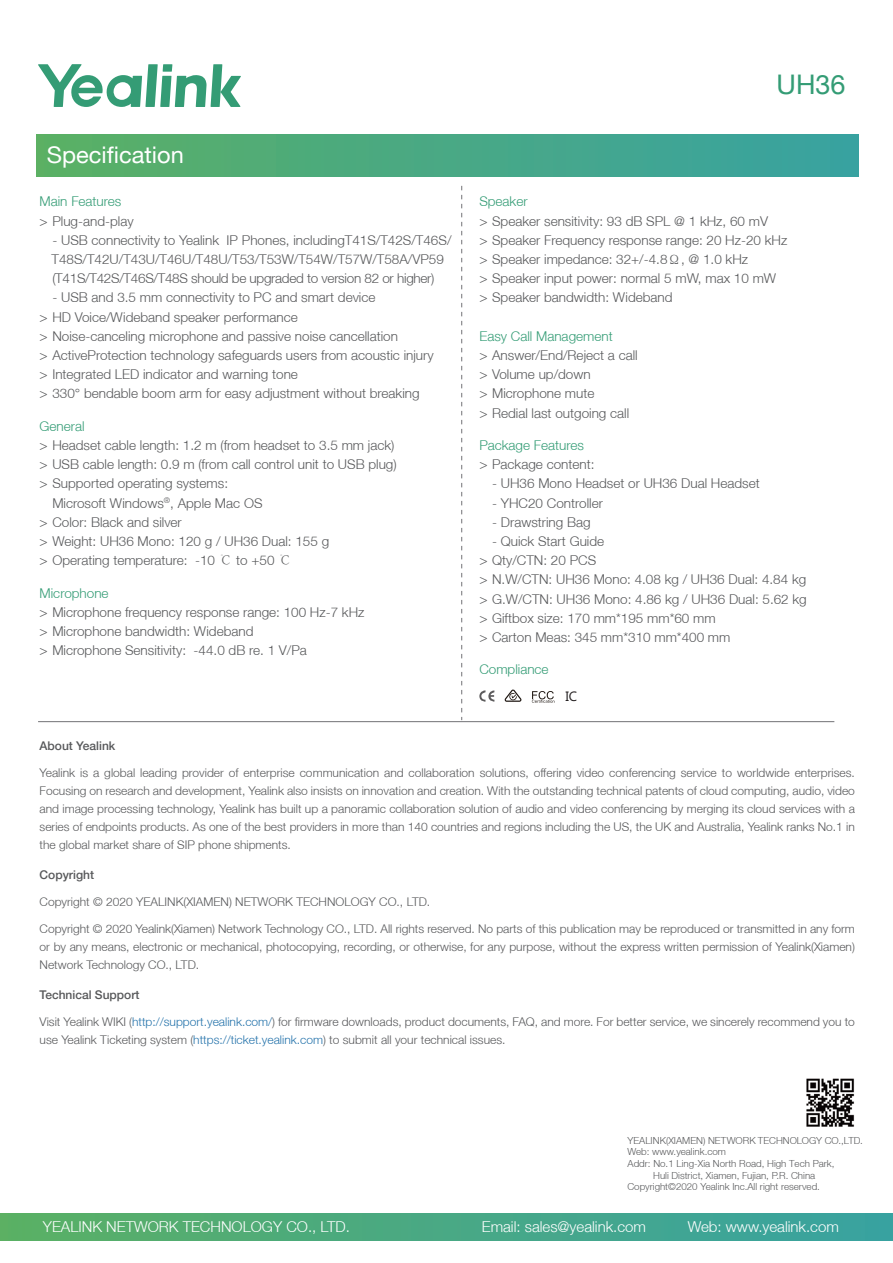
<style>
.page{position:relative;width:893px;height:1263px;background:#fff}
.page>*{position:absolute;margin:0;border:0;box-sizing:border-box;transform-origin:0 0}
.t1{font:27px "Helvetica Neue LT";color:#349c75}
.t2{font:22.95px "Helvetica Neue LT";color:#fff}
.t3{font:300 15px "Helvetica Neue LT";color:#fff}
.t4{font:300 13.5px/19.2px "Helvetica Neue LT";color:#57585a}
.t5{font:300 13.5px "Helvetica Neue LT";color:#349c75}
.t6{font:13.5px "Microsoft Phags Pa";color:#231f20}
.t7{font:300 12px/18px "Helvetica Neue LT";color:#57585a;text-align:justify}
.t8{font:500 12px "Helvetica Neue LT";color:#57585a}
.t9{font:300 9.75px "Helvetica Neue LT";color:#595a5c}
.s1{font-family:"Adobe Song Std"}
.s2{color:#2372aa}
</style>
<div class="page">
<img style="left:806px;top:1078px;width:49px;height:48px">
<svg style="left:479px;top:690px;width:15px;height:12px"></svg>
<svg style="left:504px;top:689px;width:17px;height:13px"></svg>
<svg style="left:532px;top:691px;width:22px;height:12px"></svg>
<hr style="left:38px;top:721px;width:796px;height:1px;background:#727276">
<svg style="left:461px;top:186px;width:1px;height:534px"></svg>
<div style="left:0;top:1213px;width:893px;height:27px;background:linear-gradient(to right,#5ab065,#38a2a2)"></div>
<svg style="left:38px;top:64px;width:203px;height:43px"></svg>
<div style="left:37px;top:135px;width:822px;height:42px;background:linear-gradient(to right,#5ab065,#38a2a2)"></div>
<h2 class="t2" style="left:47px;top:141px;width:139px">Specification</h2>
<p class="t5" style="left:40px;top:193px;width:83px">Main Features</p>
<p class="t4" style="left:40px;top:211px;width:96px">&gt; Plug-and-play</p>
<p class="t4" style="left:52px;top:230px;width:401px">- USB connectivity to Yealink IP Phones, includingT41S/T42S/T46S/<br>T48S/T42U/T43U/T46U/T48U/T53/T53W/T54W/T57W/T58A/VP59 (T41S/T42S/T46S/T48S should be upgraded to version 82 or higher)</p>
<p class="t4" style="left:40px;top:288px;width:396px;text-indent:13px">- USB and 3.5 mm connectivity to PC and smart device<br>&gt; HD Voice/Wideband speaker performance<br>&gt; Noise-canceling microphone and passive noise cancellation<br>&gt; ActiveProtection technology safeguards users from acoustic injury &gt; Integrated LED indicator and warning tone<br>&gt; 330° bendable boom arm for easy adjustment without breaking</p>
<p class="t5" style="left:40px;top:418px;width:47px">General</p>
<p class="t4" style="left:40px;top:435px;width:356px">&gt; Headset cable length: 1.2 m (from headset to 3.5 mm jack)</p>
<p class="t4" style="left:40px;top:455px;width:359px">&gt; USB cable length: 0.9 m (from call control unit to USB plug)</p>
<p class="t4" style="left:40px;top:474px;width:190px">&gt; Supported operating systems:</p>
<p class="t4" style="left:52px;top:493px;width:212px">Microsoft Windows<sup>®</sup>, Apple Mac OS</p>
<p class="t4" style="left:40px;top:512px;width:144px">&gt; Color: Black and silver</p>
<p class="t4" style="left:40px;top:531px;width:291px">&gt; Weight: UH36 Mono: 120 g / UH36 Dual: 155 g</p>
<p class="t4" style="left:40px;top:551px;width:254px">&gt; Operating temperature: -10 <span class="s1">℃</span> to +50 <span class="s1">℃</span></p>
<p class="t5" style="left:40px;top:585px;width:71px">Microphone</p>
<p class="t4" style="left:40px;top:602px;width:326px">&gt; Microphone frequency response range: 100 Hz-7 kHz &gt; Microphone bandwidth: Wideband<br>&gt; Microphone Sensitivity: -44.0 dB re. 1 V/Pa</p>
<h1 class="t1" style="left:777px;top:69px;width:71px">UH36</h1>
<p class="t5" style="left:479px;top:193px;width:50px">Speaker</p>
<p class="t4" style="left:479px;top:211px;width:309px">&gt; Speaker sensitivity: 93 dB SPL @ 1 kHz, 60 mV<br>&gt; Speaker Frequency response range: 20 Hz-20 kHz &gt; Speaker impedance: 32+/-4.8<span class="s1">Ω</span>, @ 1.0 kHz<br>&gt; Speaker input power: normal 5 mW, max 10 mW &gt; Speaker bandwidth: Wideband</p>
<p class="t5" style="left:479px;top:328px;width:135px">Easy Call Management</p>
<p class="t4" style="left:479px;top:345px;width:160px">&gt; Answer/End/Reject a call &gt; Volume up/down<br>&gt; Microphone mute<br>&gt; Redial last outgoing call</p>
<p class="t5" style="left:479px;top:437px;width:106px">Package Features</p>
<p class="t4" style="left:479px;top:454px;width:117px">&gt; Package content:</p>
<p class="t4" style="left:492px;top:474px;width:269px">- UH36 Mono Headset or UH36 Dual Headset</p>
<p class="t4" style="left:492px;top:493px;width:112px">- YHC20 Controller</p>
<p class="t4" style="left:492px;top:512px;width:100px">- Drawstring Bag</p>
<p class="t4" style="left:479px;top:531px;width:329px;text-indent:13px">- Quick Start Guide<br>&gt; Qty/CTN: 20 PCS<br>&gt; N.W/CTN: UH36 Mono: 4.08 kg / UH36 Dual: 4.84 kg &gt; G.W/CTN: UH36 Mono: 4.86 kg / UH36 Dual: 5.62 kg &gt; Giftbox size: 170 mm*195 mm*60 mm<br>&gt; Carton Meas: 345 mm*310 mm*400 mm</p>
<p class="t5" style="left:479px;top:661px;width:71px">Compliance</p>
<p class="t6" style="left:565px;top:686px;width:13px">IC</p>
<p class="t8" style="left:40px;top:738px;width:77px">About Yealink</p>
<p class="t7" style="left:40px;top:763px;width:817px">Yealink is a global leading provider of enterprise communication and collaboration solutions, offering video conferencing service to worldwide enterprises.<br>Focusing on research and development, Yealink also insists on innovation and creation. With the outstanding technical patents of cloud computing, audio, video and image processing technology, Yealink has built up a panoramic collaboration solution of audio and video conferencing by merging its cloud services with a series of endpoints products. As one of the best providers in more than 140 countries and regions including the US, the UK and Australia, Yealink ranks No.1 in the global market share of SIP phone shipments.</p>
<p class="t8" style="left:40px;top:867px;width:56px">Copyright</p>
<p class="t7" style="left:40px;top:892px;width:392px">Copyright © 2020 YEALINK(XIAMEN) NETWORK TECHNOLOGY CO., LTD.</p>
<p class="t7" style="left:40px;top:919px;width:817px">Copyright © 2020 Yealink(Xiamen) Network Technology CO., LTD. All rights reserved. No parts of this publication may be reproduced or transmitted in any form or by any means, electronic or mechanical, photocopying, recording, or otherwise, for any purpose, without the express written permission of Yealink(Xiamen)<br>Network Technology CO., LTD.</p>
<p class="t8" style="left:40px;top:987px;width:102px">Technical Support</p>
<p class="t7" style="left:40px;top:1012px;width:817px">Visit Yealink WIKI (<span class="s2">http://support.yealink.com/</span>) for firmware downloads, product documents, FAQ, and more. For better service, we sincerely recommend you to use Yealink Ticketing system (<span class="s2">https://ticket.yealink.com</span>) to submit all your technical issues.</p>
<p class="t9" style="left:627px;top:1134px;width:237px">YEALINK(XIAMEN) NETWORK TECHNOLOGY CO.,LTD.</p>
<p class="t9" style="left:627px;top:1146px;width:100px">Web: www.yealink.com</p>
<p class="t9" style="left:627px;top:1158px;width:209px">Addr: No.1 Ling-Xia North Road, High Tech Park,</p>
<p class="t9" style="left:653px;top:1169px;width:164px">Huli District, Xiamen, Fujian, P.R. China</p>
<p class="t9" style="left:627px;top:1181px;width:194px">Copyright©2020 Yealink Inc.All right reserved.</p>
<p class="t3" style="left:43px;top:1218px;width:309px">YEALINK NETWORK TECHNOLOGY CO., LTD.</p>
<p class="t3" style="left:482px;top:1218px;width:166px">Email: sales@yealink.com</p>
<p class="t3" style="left:688px;top:1218px;width:153px">Web: www.yealink.com</p>
</div>
